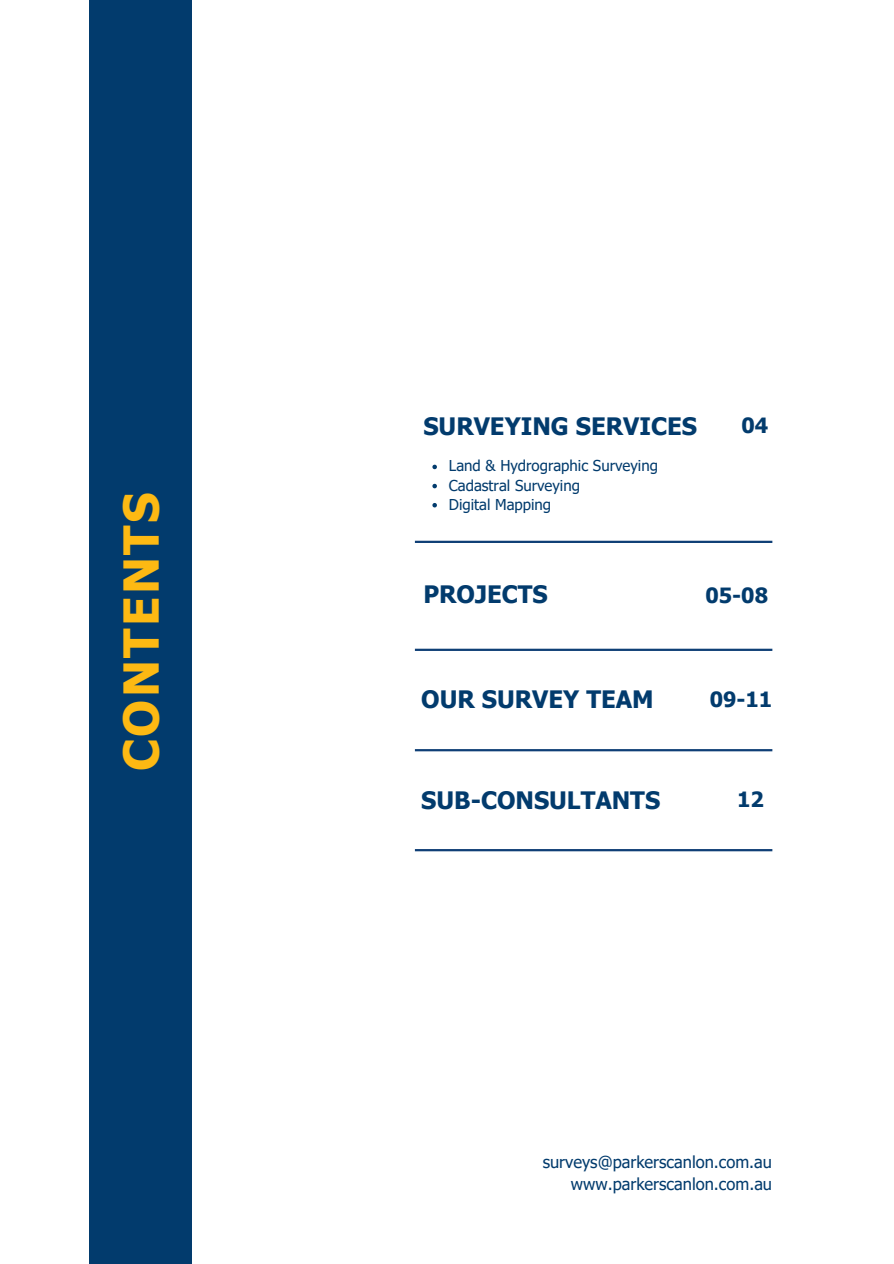
<style>
.page{position:relative;width:894px;height:1264px;background:#fff}
.page>*{position:absolute;margin:0;border:0;box-sizing:border-box;transform-origin:0 0}
.t1{font:700 48px "Tahoma";letter-spacing:.05em;color:#fdb913}
.t2{font:700 24px "Tahoma";color:#023b6d}
.t3{font:700 21px "Tahoma";color:#023b6d}
.t4{font:16.5px "Tahoma";color:#023b6d}
.t5{font:15px "Tahoma";color:#023b6d}
</style>
<div class="page">
<div style="left:89px;top:0;width:102px;height:1263px;background:#023b6d"></div>
<hr style="left:415px;top:540px;width:357px;height:3px;background:#0f3f76">
<hr style="left:415px;top:648px;width:357px;height:3px;background:#0f3f76">
<hr style="left:415px;top:749px;width:357px;height:2px;background:#0f3f76">
<svg style="left:432px;top:464px;width:5px;height:5px"></svg>
<svg style="left:432px;top:484px;width:5px;height:4px"></svg>
<svg style="left:432px;top:503px;width:5px;height:4px"></svg>
<hr style="left:415px;top:849px;width:357px;height:2px;background:#0f3f76">
<h1 class="t1" style="left:111px;top:771px;width:280px;rotate:-90deg">CONTENTS</h1>
<h2 class="t2" style="left:423px;top:410px;width:275px">SURVEYING SERVICES</h2>
<p class="t3" style="left:741px;top:411px;width:28px">04</p>
<h2 class="t5" style="left:449px;top:456px;width:210px">Land &amp; Hydrographic Surveying</h2>
<p class="t5" style="left:449px;top:475px;width:132px">Cadastral Surveying</p>
<p class="t5" style="left:449px;top:494px;width:104px">Digital Mapping</p>
<h2 class="t2" style="left:423px;top:579px;width:126px">PROJECTS</h2>
<p class="t3" style="left:705px;top:582px;width:64px">05-08</p>
<p class="t2" style="left:421px;top:684px;width:234px">OUR SURVEY TEAM</p>
<p class="t3" style="left:709px;top:685px;width:64px">09-11</p>
<p class="t2" style="left:421px;top:784px;width:240px">SUB-CONSULTANTS</p>
<p class="t3" style="left:736px;top:785px;width:28px">12</p>
<p class="t4" style="left:542px;top:1151px;width:231px">surveys@parkerscanlon.com.au</p>
<p class="t4" style="left:571px;top:1173px;width:203px">www.parkerscanlon.com.au</p>
</div>
